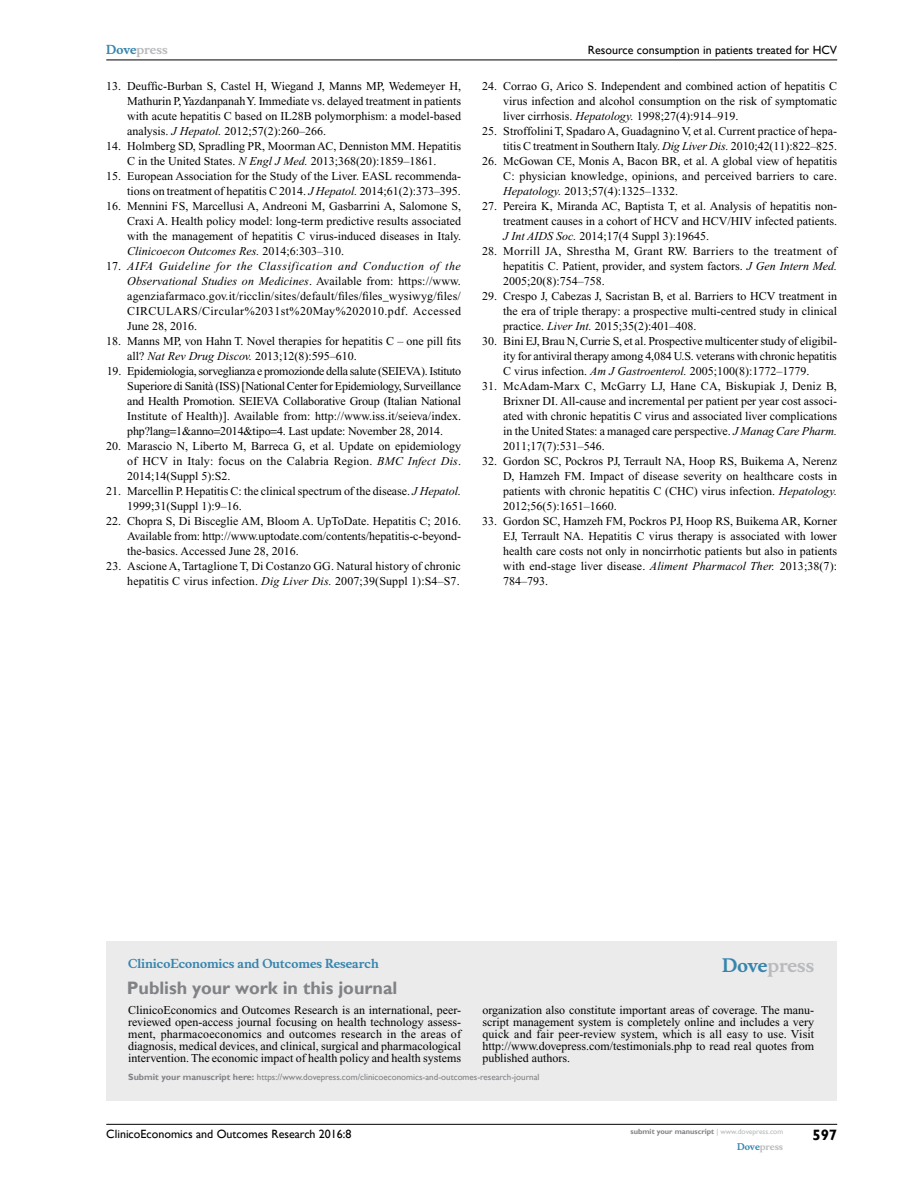
<style>
.page{position:relative;width:918px;height:1188px;background:#fff}
.page>*{position:absolute;margin:0;border:0;box-sizing:border-box;transform-origin:0 0}
.t1{font:700 18px "Gill Sans";color:#808285}
.t2{font:700 18px "Musee";color:#b8babc}
.t3{font:700 15px "Gill Sans";color:#000}
.t4{font:12px/15px "Times New Roman";color:#000;text-align:justify}
.t5{font:12px "Gill Sans";color:#000}
.t6{font:700 12px "Musee";color:#3785ad}
.t7{font:700 12px "Musee";color:#b8babc}
.t8{font:9px "Gill Sans";color:#808285}
.t9{font:700 9px "Musee";color:#b8babc}
.t10{font:700 7.5px "Gill Sans";color:#808285}
.s1{color:#3785ad}
.s2{font-style:italic}
.s3{font-weight:700}
.s4{font-weight:400;color:#b8babc}
</style>
<div class="page">
<div style="left:106px;top:941px;width:731px;height:159px;background:#ebebec"></div>
<hr style="left:106px;top:1124px;width:731px;height:1px;background:#000">
<hr style="left:106px;top:60px;width:731px;height:1px;background:#000">
<p class="t7" style="left:106px;top:43px;width:63px"><span class="s1">Dove</span>press</p>
<p class="t4" style="left:127px;top:79px;width:335px;text-indent:-21px">13. Deuffic-Burban S, Castel H, Wiegand J, Manns MP, Wedemeyer H, Mathurin P, Yazdanpanah Y. Immediate vs. delayed treatment in patients with acute hepatitis C based on IL28B polymorphism: a model-based analysis. <span class="s2">J Hepatol.</span> 2012;57(2):260–266.</p>
<p class="t4" style="left:106px;top:139px;width:356px;text-align:center">14. Holmberg SD, Spradling PR, Moorman AC, Denniston MM. Hepatitis<br>C in the United States. <span class="s2">N Engl J Med.</span> 2013;368(20):1859–1861.</p>
<p class="t4" style="left:106px;top:169px;width:356px;text-align:right">15. European Association for the Study of the Liver. EASL recommenda&shy;tions on treatment of hepatitis C 2014. <span class="s2">J Hepatol.</span> 2014;61(2):373–395.</p>
<p class="t4" style="left:127px;top:199px;width:335px;text-indent:-21px">16. Mennini FS, Marcellusi A, Andreoni M, Gasbarrini A, Salomone S, Craxi A. Health policy model: long-term predictive results associated with the management of hepatitis C virus-induced diseases in Italy.<br><span class="s2">Clinicoecon Outcomes Res.</span> 2014;6:303–310.</p>
<p class="t4" style="left:127px;top:259px;width:335px;text-indent:-21px">17. <span class="s2">AIFA Guideline for the Classification and Conduction of the Observational Studies on Medicines</span>. Available from: https://www. agenziafarmaco.gov.it/ricclin/sites/default/files/files_wysiwyg/files/ CIRCULARS/Circular%2031st%20May%202010.pdf. Accessed June 28, 2016.</p>
<p class="t4" style="left:127px;top:334px;width:335px;text-indent:-21px">18. Manns MP, von Hahn T. Novel therapies for hepatitis C – one pill fits all? <span class="s2">Nat Rev Drug Discov.</span> 2013;12(8):595–610.</p>
<p class="t4" style="left:127px;top:364px;width:336px;text-indent:-20px">19. Epidemiologia, sorveglianza e promozionde della salute (SEIEVA). Istituto Superiore di Sanità (ISS) [National Center for Epidemiology, Surveillance and Health Promotion. SEIEVA Collaborative Group (Italian National Institute of Health)]. Available from: http://www.iss.it/seieva/index. php?lang 1&amp;anno 2014&amp;tipo 4. Last update: November 28, 2014.</p>
<p class="t4" style="left:127px;top:439px;width:335px;text-indent:-21px">20. Marascio N, Liberto M, Barreca G, et al. Update on epidemiology of HCV in Italy: focus on the Calabria Region. <span class="s2">BMC Infect Dis</span>.<br>2014;14(Suppl 5):S2.</p>
<p class="t4" style="left:127px;top:484px;width:335px;text-indent:-21px">21. Marcellin P. Hepatitis C: the clinical spectrum of the disease. <span class="s2">J Hepatol.<br></span>1999;31(Suppl 1):9–16.</p>
<p class="t4" style="left:127px;top:514px;width:335px;text-indent:-21px">22. Chopra S, Di Bisceglie AM, Bloom A. UpToDate. Hepatitis C; 2016.<br>Available from: http://www.uptodate.com/contents/hepatitis-c-beyond&shy;the-basics. Accessed June 28, 2016.</p>
<p class="t4" style="left:106px;top:559px;width:356px;text-align:right">23. Ascione A, Tartaglione T, Di Costanzo GG. Natural history of chronic hepatitis C virus infection. <span class="s2">Dig Liver Dis.</span> 2007;39(Suppl 1):S4–S7.</p>
<p class="t5" style="left:588px;top:43px;width:251px">Resource consumption in patients treated for HCV</p>
<p class="t4" style="left:503px;top:79px;width:335px;text-indent:-21px">24. Corrao G, Arico S. Independent and combined action of hepatitis C virus infection and alcohol consumption on the risk of symptomatic liver cirrhosis. <span class="s2">Hepatology.</span> 1998;27(4):914–919.</p>
<p class="t4" style="left:482px;top:124px;width:356px;text-align:right">25. Stroffolini T, Spadaro A, Guadagnino V, et al. Current practice of hepa&shy;titis C treatment in Southern Italy. <span class="s2">Dig Liver Dis.</span> 2010;42(11):822–825.</p>
<p class="t4" style="left:503px;top:154px;width:335px;text-indent:-21px">26. McGowan CE, Monis A, Bacon BR, et al. A global view of hepatitis C: physician knowledge, opinions, and perceived barriers to care.<br><span class="s2">Hepatology.</span> 2013;57(4):1325–1332.</p>
<p class="t4" style="left:503px;top:199px;width:335px;text-indent:-21px">27. Pereira K, Miranda AC, Baptista T, et al. Analysis of hepatitis non&shy;treatment causes in a cohort of HCV and HCV/HIV infected patients.<br><span class="s2">J Int AIDS Soc.</span> 2014;17(4 Suppl 3):19645.</p>
<p class="t4" style="left:503px;top:244px;width:335px;text-indent:-21px">28. Morrill JA, Shrestha M, Grant RW. Barriers to the treatment of hepatitis C. Patient, provider, and system factors. <span class="s2">J Gen Intern Med.<br></span>2005;20(8):754–758.</p>
<p class="t4" style="left:503px;top:289px;width:335px;text-indent:-21px">29. Crespo J, Cabezas J, Sacristan B, et al. Barriers to HCV treatment in the era of triple therapy: a prospective multi-centred study in clinical practice. <span class="s2">Liver Int.</span> 2015;35(2):401–408.</p>
<p class="t4" style="left:503px;top:334px;width:335px;text-indent:-21px">30. Bini EJ, Brau N, Currie S, et al. Prospective multicenter study of eligibil&shy;ity for antiviral therapy among 4,084 U.S. veterans with chronic hepatitis C virus infection. <span class="s2">Am J Gastroenterol.</span> 2005;100(8):1772–1779.</p>
<p class="t4" style="left:503px;top:379px;width:335px;text-indent:-21px">31. McAdam-Marx C, McGarry LJ, Hane CA, Biskupiak J, Deniz B, Brixner DI. All-cause and incremental per patient per year cost associ&shy;ated with chronic hepatitis C virus and associated liver complications in the United States: a managed care perspective. <span class="s2">J Manag Care Pharm.<br></span>2011;17(7):531–546.</p>
<p class="t4" style="left:503px;top:454px;width:335px;text-indent:-21px">32. Gordon SC, Pockros PJ, Terrault NA, Hoop RS, Buikema A, Nerenz D, Hamzeh FM. Impact of disease severity on healthcare costs in patients with chronic hepatitis C (CHC) virus infection. <span class="s2">Hepatology.<br></span>2012;56(5):1651–1660.</p>
<p class="t4" style="left:503px;top:514px;width:335px;text-indent:-21px">33. Gordon SC, Hamzeh FM, Pockros PJ, Hoop RS, Buikema AR, Korner EJ, Terrault NA. Hepatitis C virus therapy is associated with lower health care costs not only in noncirrhotic patients but also in patients with end-stage liver disease. <span class="s2">Aliment Pharmacol Ther.</span> 2013;38(7):<br>784–793.</p>
<p class="t6" style="left:128px;top:956px;width:252px">ClinicoEconomics and Outcomes Research</p>
<h1 class="t1" style="left:127px;top:977px;width:272px">Publish your work in this journal</h1>
<h1 class="t2" style="left:722px;top:955px;width:94px"><span class="s1">Dove</span>press</h1>
<p class="t4" style="left:128px;top:1004px;width:334px;line-height:12px">ClinicoEconomics and Outcomes Research is an international, peer&shy;reviewed open-access journal focusing on health technology assess&shy;ment, pharmacoeconomics and outcomes research in the areas of diagnosis, medical devices, and clinical, surgical and pharmacological intervention. The economic impact of health policy and health systems</p>
<p class="t4" style="left:482px;top:1004px;width:333px;line-height:12px">organization also constitute important areas of coverage. The manu&shy;script management system is completely online and includes a very quick and fair peer-review system, which is all easy to use. Visit http://www.dovepress.com/testimonials.php to read real quotes from published authors.</p>
<p class="t8" style="left:128px;top:1072px;width:413px"><span class="s3">Submit your manuscript here:</span> https://www.dovepress.com/clinicoeconomics-and-outcomes-research-journal</p>
<p class="t5" style="left:106px;top:1127px;width:247px">ClinicoEconomics and Outcomes Research 2016:8</p>
<p class="t10" style="left:631px;top:1127px;width:154px">submit your manuscript <span class="s4">| www.dovepress.com</span></p>
<p class="t9" style="left:737px;top:1141px;width:48px"><span class="s1">Dove</span>press</p>
<p class="t3" style="left:812px;top:1126px;width:26px">597</p>
</div>
